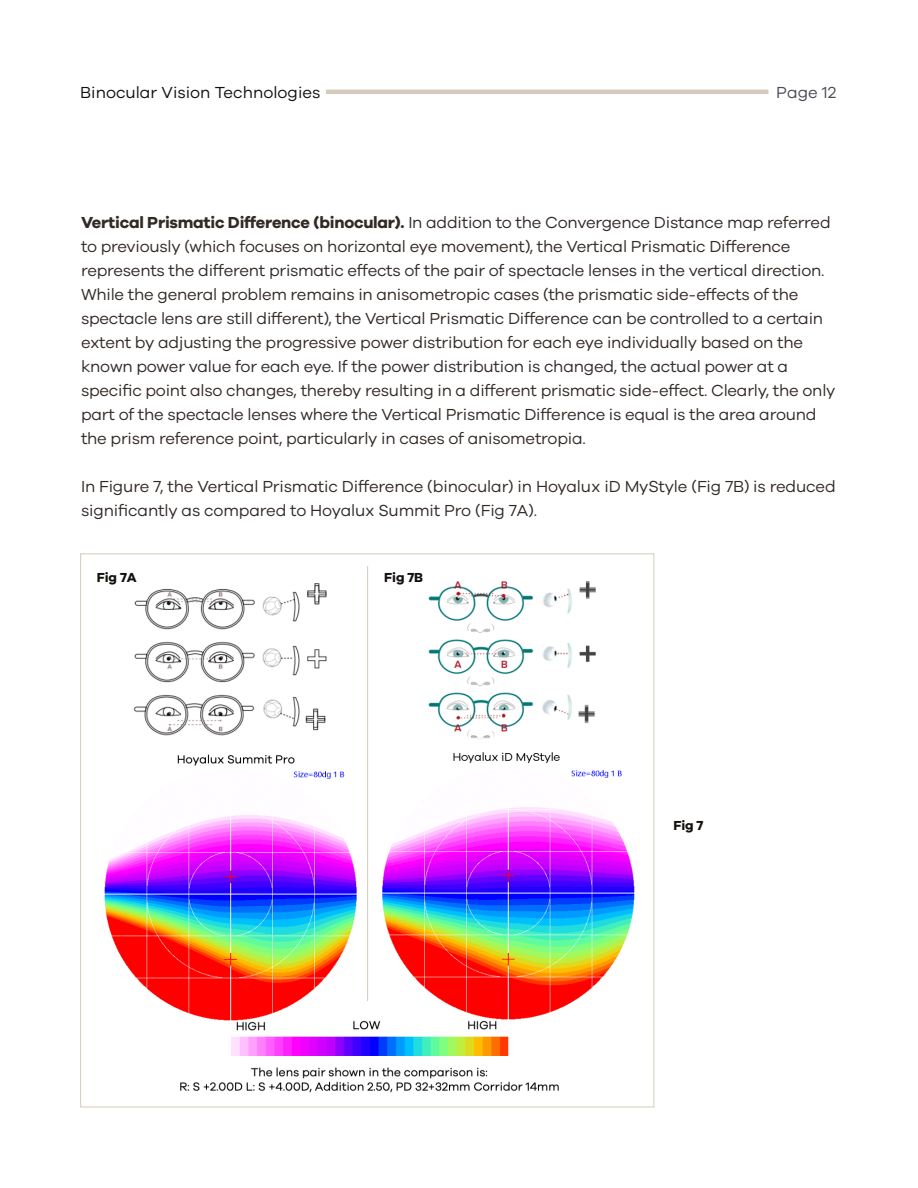
<style>
.page{position:relative;width:918px;height:1188px;background:#fff}
.page>*{position:absolute;margin:0;border:0;box-sizing:border-box;transform-origin:0 0}
.t1{font:16.5px/24px "Galano Grotesque";letter-spacing:-.015em;color:#322a26}
.t2{font:16.5px "Galano Grotesque";color:#14100e}
.t3{font:16.5px "Galano Grotesque";color:#474b57}
.t4{font:700 13.5px "Galano Grotesque";letter-spacing:-.01em;color:#14100e}
.s1{font-weight:700}
</style>
<div class="page">
<img style="left:104px;top:752px;width:531px;height:341px">
<img style="left:133px;top:583px;width:194px;height:153px">
<img style="left:428px;top:582px;width:168px;height:157px">
<hr style="left:367px;top:566px;width:1px;height:435px;background:#d4cbbc">
<hr style="left:326px;top:90px;width:442px;height:4px;background:#d4cbbc">
<p class="t2" style="left:80px;top:82px;width:242px">Binocular Vision Technologies</p>
<p class="t3" style="left:776px;top:82px;width:61px">Page 12</p>
<p class="t1" style="left:81px;top:210px;width:756px"><span class="s1">Vertical Prismatic Difference (binocular).</span> In addition to the Convergence Distance map referred to previously (which focuses on horizontal eye movement), the Vertical Prismatic Difference represents the different prismatic effects of the pair of spectacle lenses in the vertical direction.<br>While the general problem remains in anisometropic cases (the prismatic side-effects of the spectacle lens are still different), the Vertical Prismatic Difference can be controlled to a certain extent by adjusting the progressive power distribution for each eye individually based on the known power value for each eye. If the power distribution is changed, the actual power at a specific point also changes, thereby resulting in a different prismatic side-effect. Clearly, the only part of the spectacle lenses where the Vertical Prismatic Difference is equal is the area around the prism reference point, particularly in cases of anisometropia.</p>
<p class="t1" style="left:81px;top:474px;width:756px">In Figure 7, the Vertical Prismatic Difference (binocular) in Hoyalux iD MyStyle (Fig 7B) is reduced significantly as compared to Hoyalux Summit Pro (Fig 7A).</p>
<p class="t4" style="left:97px;top:569px;width:41px">Fig 7A</p>
<p class="t4" style="left:384px;top:569px;width:40px">Fig 7B</p>
<p class="t4" style="left:674px;top:818px;width:32px">Fig 7</p>
</div>
